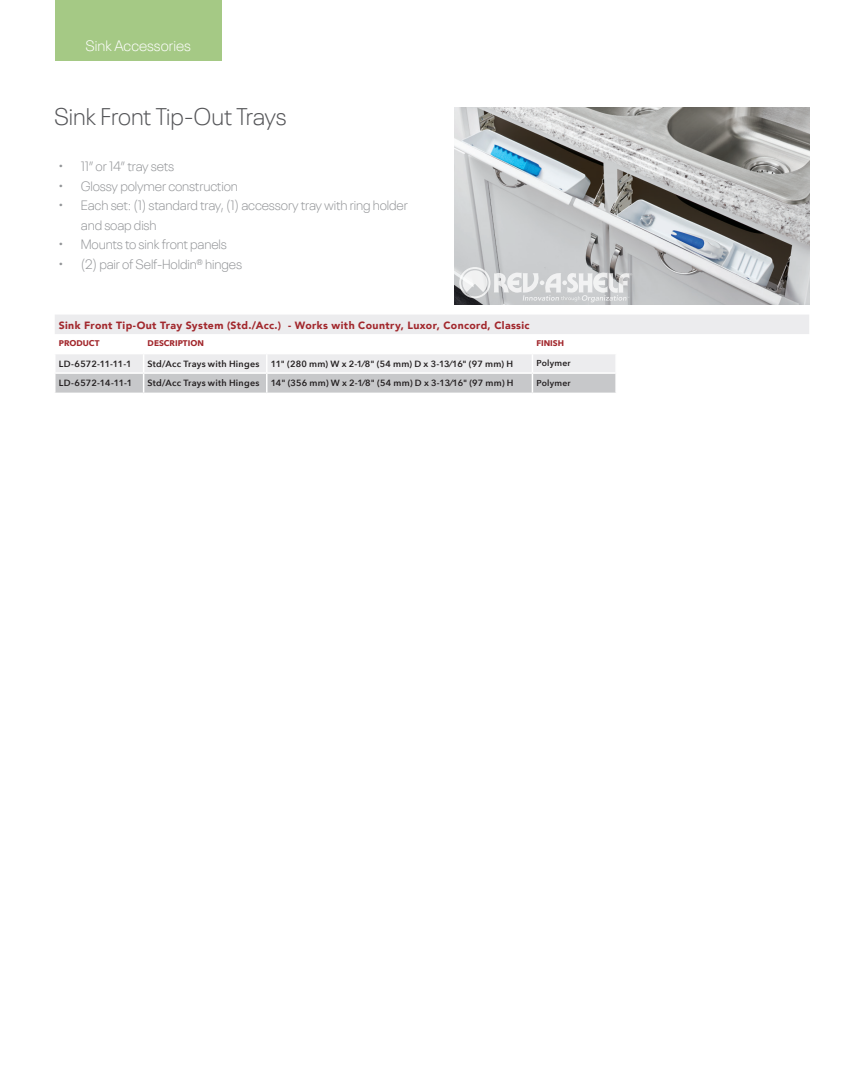
<style>
.page{position:relative;width:864px;height:1080px;background:#fff}
.page>*{position:absolute;margin:0;border:0;box-sizing:border-box;transform-origin:0 0}
.t1{font:300 24px "Neue Plak";letter-spacing:-.005em;color:#555659}
.t2{font:300 15px "Neue Plak";color:#fff}
.t3{font:300 13.5px/19.5px "Neue Plak";letter-spacing:-.01em;color:#939598}
.Chart_Heading{font:900 10.5px "Avenir";letter-spacing:.035em;color:#a2282d}
.Table_copy{font:600 9px "Avenir Next";letter-spacing:.025em;color:#231f20}
.Chart_Part{font:600 9px "Avenir Next";letter-spacing:.005em;color:#231f20}
.Table_copy-2{font:600 8.7px "Avenir Next";letter-spacing:.03em;color:#231f20}
.Column_Header{font:700 8.25px "Avenir Next";color:#a2282d}
</style>
<div class="page">
<div style="left:55px;top:0;width:167px;height:60px;background:#a5c985"></div>
<div style="left:55px;top:315px;width:754px;height:19px;background:#ececee"></div>
<svg style="left:55px;top:354px;width:561px;height:39px;background:#dbdcdd"></svg>
<img style="left:454px;top:107px;width:356px;height:197px">
<svg style="left:459px;top:267px;width:173px;height:35px"></svg>
<p class="t2" style="left:86px;top:34px;width:107px">Sink Accessories</p>
<p class="t1" style="left:54px;top:99px;width:234px">Sink Front Tip-Out Trays</p>
<p class="t3" style="left:58px;top:155px;width:117px">• 11” or 14” tray sets</p>
<p class="t3" style="left:58px;top:175px;width:181px">• Glossy polymer construction</p>
<p class="t3" style="left:81px;top:194px;width:329px;text-indent:-23px">• Each set: (1) standard tray, (1) accessory tray with ring holder and soap dish</p>
<p class="t3" style="left:58px;top:233px;width:170px">• Mounts to sink front panels</p>
<p class="t3" style="left:58px;top:253px;width:185px">• (2) pair of Self-Holdin® hinges</p>
<p class="Chart_Heading" style="left:59px;top:316px;width:472px">Sink Front Tip-Out Tray System (Std./Acc.) - Works with Country, Luxor, Concord, Classic</p>
<p class="Column_Header" style="left:59px;top:336px;width:42px">PRODUCT</p>
<p class="Column_Header" style="left:148px;top:336px;width:58px">DESCRIPTION</p>
<p class="Column_Header" style="left:536px;top:336px;width:29px">FINISH</p>
<p class="Chart_Part" style="left:59px;top:356px;width:74px">LD-6572-11-11-1</p>
<p class="Table_copy" style="left:148px;top:356px;width:113px">Std/Acc Trays with Hinges</p>
<p class="Table_copy" style="left:271px;top:356px;width:244px">11" (280 mm) W x 2-1⁄8" (54 mm) D x 3-13⁄16" (97 mm) H</p>
<p class="Table_copy-2" style="left:536px;top:356px;width:36px">Polymer</p>
<p class="Chart_Part" style="left:59px;top:375px;width:75px">LD-6572-14-11-1</p>
<p class="Table_copy" style="left:148px;top:375px;width:113px">Std/Acc Trays with Hinges</p>
<p class="Table_copy" style="left:271px;top:375px;width:244px">14" (356 mm) W x 2-1⁄8" (54 mm) D x 3-13⁄16" (97 mm) H</p>
<p class="Table_copy-2" style="left:536px;top:375px;width:36px">Polymer</p>
</div>
